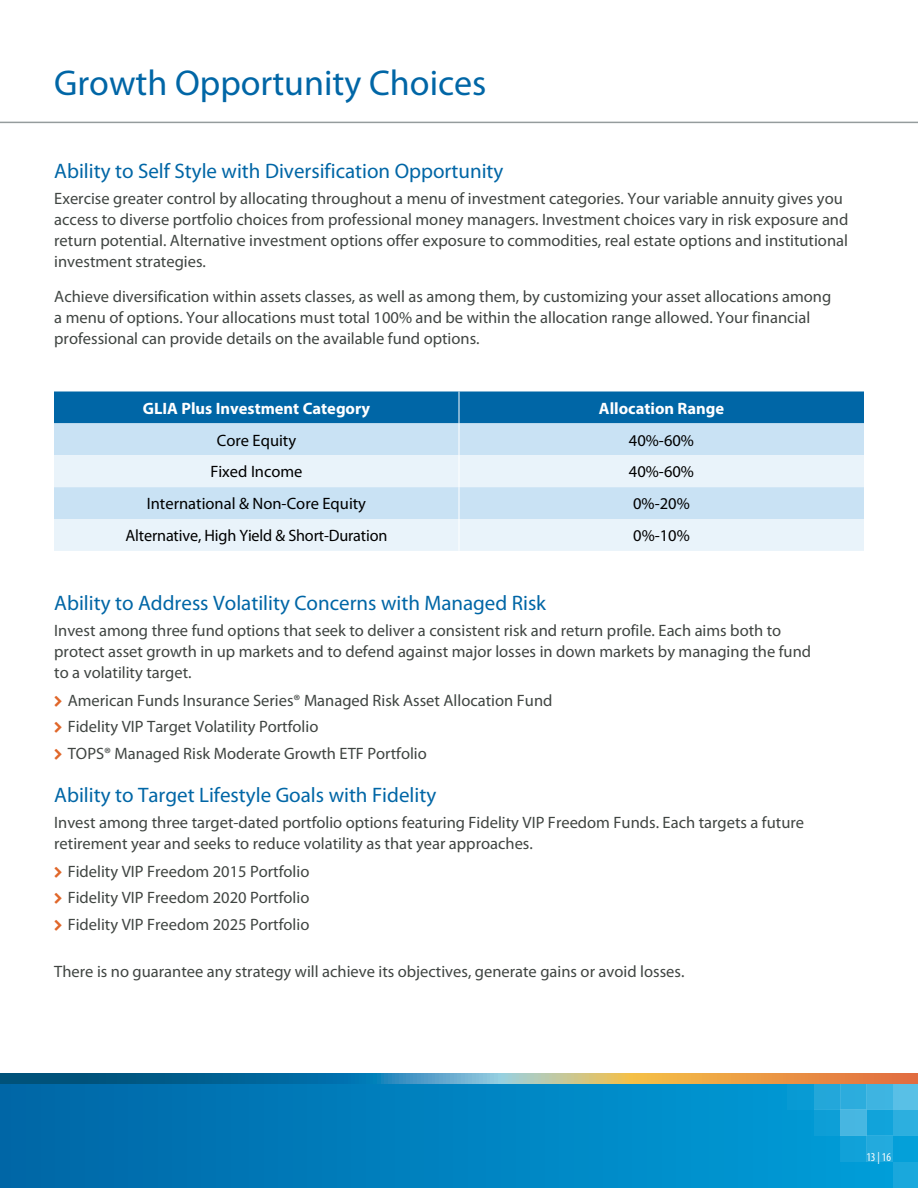
<style>
.page{position:relative;width:918px;height:1188px;background:#fff}
.page>*{position:absolute;margin:0;border:0;box-sizing:border-box;transform-origin:0 0}
.t1{font:36px "Myriad Pro";color:#0066a6}
.t2{font:21px "Myriad Pro";color:#0066a6}
.t3{font:16.5px/21px "Myriad Pro";color:#404542}
.t4{font:16.5px "Myriad Pro";color:#000}
.t5{font:700 16.5px "Myriad Pro";color:#fff}
.t6{font:condensed 12px "Myriad Pro";color:#fff}
</style>
<div class="page">
<div style="left:0;top:1080px;width:918px;height:108px;background:linear-gradient(to right,#0066a6,#009fda)"></div>
<hr style="left:0;top:1080px;width:1px;height:108px;background:#0066a6">
<div style="left:893px;top:1083px;width:25px;height:26px;background:#59c0e6"></div>
<div style="left:866px;top:1083px;width:27px;height:26px;background:#3eb4e1"></div>
<div style="left:840px;top:1083px;width:26px;height:26px;background:#2cacdd"></div>
<div style="left:814px;top:1083px;width:26px;height:26px;background:#23a7da"></div>
<div style="left:788px;top:1083px;width:26px;height:26px;background:#089bd4"></div>
<div style="left:893px;top:1109px;width:25px;height:27px;background:#2cafdf"></div>
<div style="left:866px;top:1109px;width:27px;height:27px;background:#11a3da"></div>
<div style="left:840px;top:1109px;width:26px;height:27px;background:#47b6e1"></div>
<div style="left:814px;top:1109px;width:26px;height:27px;background:#0d9fd7"></div>
<div style="left:893px;top:1136px;width:25px;height:26px;background:#04a0d9"></div>
<div style="left:866px;top:1136px;width:27px;height:26px;background:#23aadd"></div>
<div style="left:840px;top:1136px;width:26px;height:26px;background:#11a1d8"></div>
<div style="left:893px;top:1162px;width:25px;height:26px;background:#1aa8dc"></div>
<svg style="left:0;top:1073px;width:918px;height:10px;background:#718881"></svg>
<hr style="left:0;top:122px;width:918px;height:1px;background:#959c9d">
<div style="left:54px;top:392px;width:810px;height:31px;background:#0066a6"></div>
<div style="left:54px;top:423px;width:810px;height:32px;background:#c9e2f4"></div>
<svg style="left:54px;top:455px;width:810px;height:96px;background:#deedf8"></svg>
<hr style="left:459px;top:392px;width:1px;height:31px;background:#fff">
<hr style="left:459px;top:423px;width:1px;height:32px;background:#fff">
<hr style="left:459px;top:455px;width:1px;height:32px;background:#fff">
<hr style="left:459px;top:487px;width:1px;height:32px;background:#fff">
<hr style="left:459px;top:519px;width:1px;height:32px;background:#fff">
<h1 class="t1" style="left:54px;top:63px;width:434px">Growth Opportunity Choices</h1>
<p class="t2" style="left:54px;top:159px;width:451px">Ability to Self Style with Diversification Opportunity</p>
<p class="t3" style="left:54px;top:188px;width:796px">Exercise greater control by allocating throughout a menu of investment categories. Your variable annuity gives you access to diverse portfolio choices from professional money managers. Investment choices vary in risk exposure and return potential. Alternative investment options offer exposure to commodities, real estate options and institutional investment strategies.</p>
<p class="t3" style="left:54px;top:286px;width:779px">Achieve diversification within assets classes, as well as among them, by customizing your asset allocations among a menu of options. Your allocations must total 100% and be within the allocation range allowed. Your financial professional can provide details on the available fund options.</p>
<p class="t5" style="left:143px;top:399px;width:229px">GLIA Plus Investment Category</p>
<p class="t5" style="left:599px;top:399px;width:127px">Allocation Range</p>
<p class="t4" style="left:217px;top:431px;width:81px">Core Equity</p>
<p class="t4" style="left:629px;top:431px;width:67px">40%-60%</p>
<p class="t4" style="left:210px;top:463px;width:94px">Fixed Income</p>
<p class="t4" style="left:629px;top:463px;width:67px">40%-60%</p>
<p class="t4" style="left:147px;top:495px;width:221px">International &amp; Non-Core Equity</p>
<p class="t4" style="left:633px;top:495px;width:58px">0%-20%</p>
<p class="t4" style="left:126px;top:527px;width:263px">Alternative, High Yield &amp; Short-Duration</p>
<p class="t4" style="left:633px;top:527px;width:58px">0%-10%</p>
<p class="t2" style="left:54px;top:591px;width:493px">Ability to Address Volatility Concerns with Managed Risk</p>
<p class="t3" style="left:54px;top:620px;width:758px">Invest among three fund options that seek to deliver a consistent risk and return profile. Each aims both to protect asset growth in up markets and to defend against major losses in down markets by managing the fund to a volatility target.</p>
<p class="t3" style="left:68px;top:687px;width:486px;line-height:26.4px">American Funds Insurance Series® Managed Risk Asset Allocation Fund<br>Fidelity VIP Target Volatility Portfolio<br>TOPS® Managed Risk Moderate Growth ETF Portfolio</p>
<p class="t2" style="left:54px;top:783px;width:384px">Ability to Target Lifestyle Goals with Fidelity</p>
<p class="t3" style="left:54px;top:813px;width:751px">Invest among three target-dated portfolio options featuring Fidelity VIP Freedom Funds. Each targets a future retirement year and seeks to reduce volatility as that year approaches.</p>
<p class="t3" style="left:68px;top:859px;width:243px;line-height:26.4px;text-align:justify">Fidelity VIP Freedom 2015 Portfolio Fidelity VIP Freedom 2020 Portfolio Fidelity VIP Freedom 2025 Portfolio</p>
<p class="t3" style="left:54px;top:962px;width:632px">There is no guarantee any strategy will achieve its objectives, generate gains or avoid losses.</p>
<p class="t6" style="left:866px;top:1151px;width:26px">13 | 16</p>
</div>
